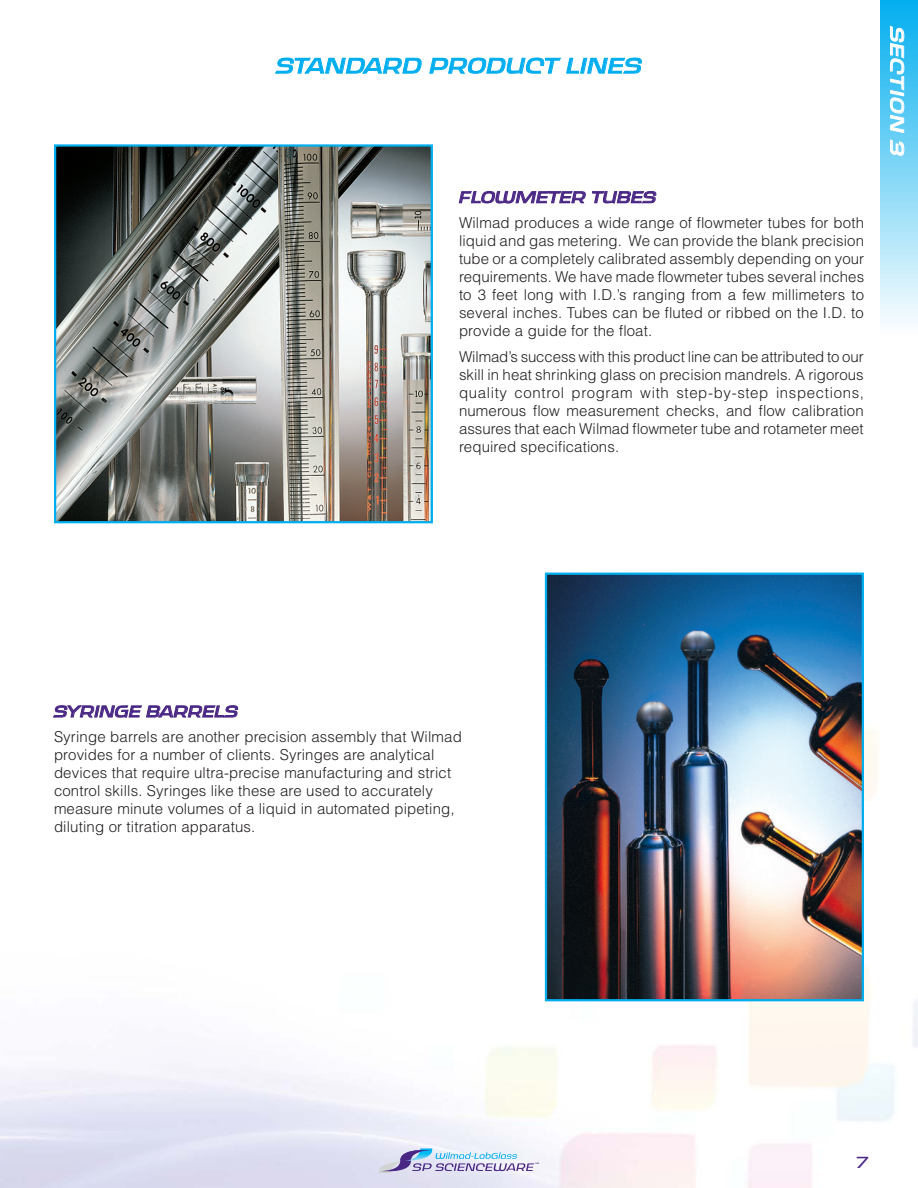
<style>
.page{position:relative;width:918px;height:1188px;background:#fff}
.page>*{position:absolute;margin:0;border:0;box-sizing:border-box;transform-origin:0 0}
.t1{font:italic 500 24px "Ritafurey";letter-spacing:.01em;color:#00aeef}
.t2{font:italic 500 21px "Ritafurey";color:#fff}
.Body_text{font:italic 500 18px "Ritafurey";color:#4a2785}
.Body_text-2{font:300 15px/18px "Helvetica";letter-spacing:.01em;color:#231f20;text-align:justify}
</style>
<div class="page">
<svg style="left:379px;top:1149px;width:160px;height:24px"></svg>
<svg style="left:275px;top:58px;width:147px;height:16px"></svg>
<svg style="left:429px;top:58px;width:213px;height:16px"></svg>
<svg style="left:459px;top:191px;width:127px;height:12px"></svg>
<svg style="left:592px;top:191px;width:64px;height:13px"></svg>
<svg style="left:53px;top:705px;width:185px;height:13px"></svg>
<img style="left:548px;top:576px;width:313px;height:422px">
<div style="left:545px;top:573px;width:319px;height:428px;border:2px solid #00aeef"></div>
<img style="left:57px;top:147px;width:373px;height:373px">
<div style="left:54px;top:144px;width:379px;height:379px;border:2px solid #00aeef"></div>
<div style="left:880px;top:0;width:38px;height:334px;background:linear-gradient(to bottom,#02aeef,#fbfdfe)"></div>
<svg style="left:890px;top:25px;width:15px;height:131px"></svg>
<p class="t1" style="left:276px;top:51px;width:367px">STANDARD PRODUCT LINES</p>
<p class="Body_text" style="left:459px;top:186px;width:199px">FLOWMETER TUBES</p>
<p class="Body_text-2" style="left:459px;top:213px;width:407px">Wilmad produces a wide range of flowmeter tubes for both liquid and gas metering. We can provide the blank precision tube or a completely calibrated assembly depending on your requirements. We have made flowmeter tubes several inches to 3 feet long with I.D.’s ranging from a few millimeters to several inches. Tubes can be fluted or ribbed on the I.D. to provide a guide for the float.</p>
<p class="Body_text-2" style="left:459px;top:348px;width:406px">Wilmad’s success with this product line can be attributed to our skill in heat shrinking glass on precision mandrels. A rigorous quality control program with step-by-step inspections, numerous flow measurement checks, and flow calibration assures that each Wilmad flowmeter tube and rotameter meet required specifications.</p>
<p class="t2" style="left:910px;top:27px;width:131px;rotate:90deg">SECTION 3</p>
<p class="Body_text" style="left:54px;top:700px;width:185px">SYRINGE BARRELS</p>
<p class="Body_text-2" style="left:54px;top:727px;width:409px;text-align:left">Syringe barrels are another precision assembly that Wilmad provides for a number of clients. Syringes are analytical devices that require ultra-precise manufacturing and strict control skills. Syringes like these are used to accurately measure minute volumes of a liquid in automated pipeting, diluting or titration apparatus.</p>
<p class="Body_text" style="left:856px;top:1151px;width:14px">7</p>
</div>
